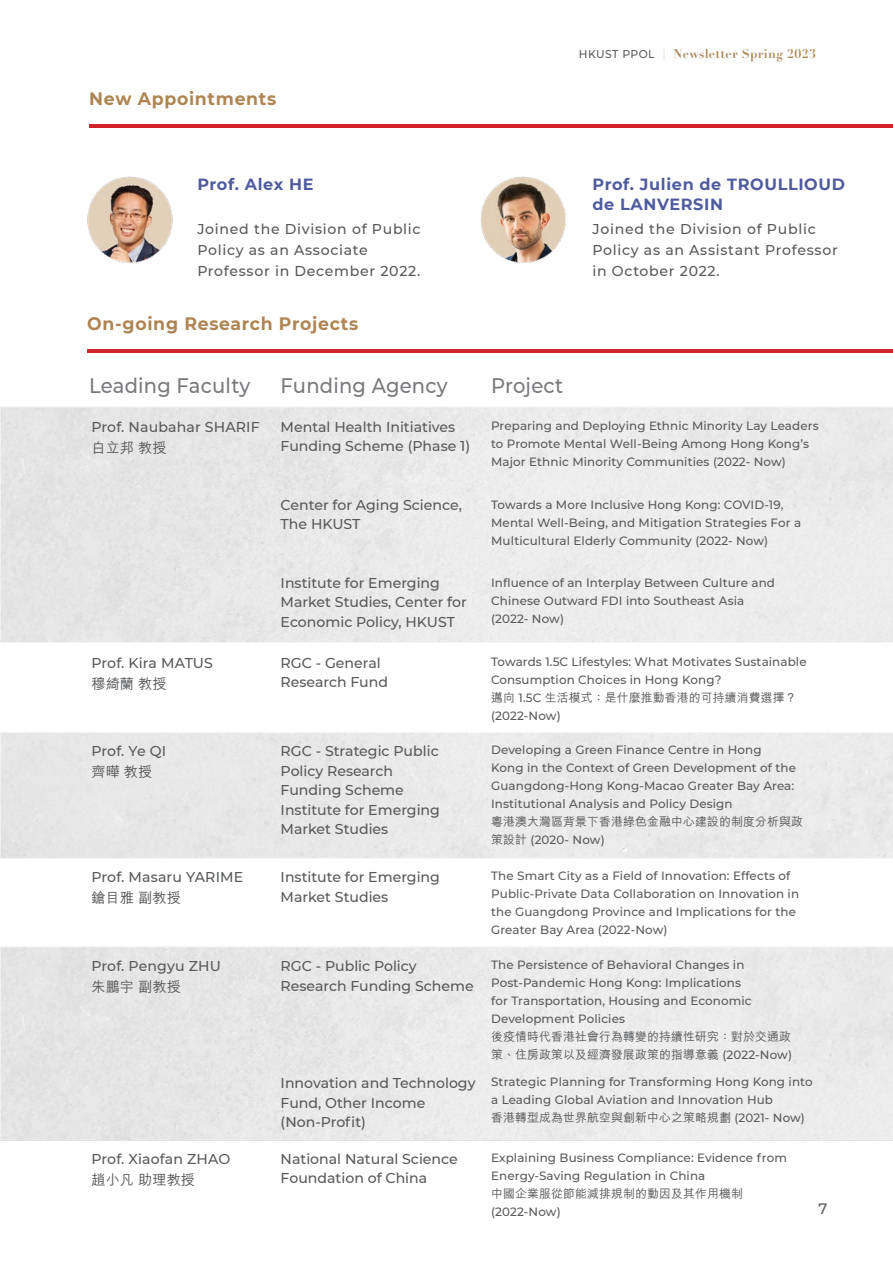
<style>
.page{position:relative;width:893px;height:1263px;background:#fff}
.page>*{position:absolute;margin:0;border:0;box-sizing:border-box;transform-origin:0 0}
.t1{font:500 21px "Montserrat";letter-spacing:.01em;color:#797a7d;scale:.93 1}
.t2{font:700 18px "Montserrat";letter-spacing:.04em;color:#ae8553;scale:.96 1}
.t3{font:700 16.2px/19.5px "Montserrat";letter-spacing:.04em;color:#4f5b9e}
.t4{font:500 15px "Montserrat";color:#58595b}
.t5{font:500 14.25px/19.5px "Montserrat";color:#58595b}
.t6{font:500 14.25px/21px "Montserrat";letter-spacing:.05em;color:#58595b}
.t7{font:500 14.25px "M Hei HK";letter-spacing:.01em;color:#58595b}
.t8{font:700 12.3px "Didot";letter-spacing:.03em;color:#ae8553}
.t9{font:500 12px/18px "Montserrat";letter-spacing:.01em;color:#58595b}
.t10{font:500 12px/18px "M Hei HK";letter-spacing:.01em;color:#58595b}
.t11{font:500 11.25px "Montserrat";letter-spacing:.04em;color:#58595b;scale:.96 1}
.s1{font-size:12px}
.s2{font-family:"Montserrat"}
</style>
<div class="page">
<hr style="left:89px;top:124px;width:804px;height:4px;background:#d2232a">
<img style="left:480px;top:176px;width:86px;height:87px">
<img style="left:0;top:349px;width:893px;height:792px">
<img style="left:87px;top:176px;width:86px;height:87px">
<p class="t2" style="left:89px;top:85px;width:196px">New Appointments</p>
<p class="t3" style="left:197px;top:174px;width:118px">Prof. Alex HE</p>
<p class="t6" style="left:197px;top:218px;width:225px">Joined the Division of Public<br>Policy as an Associate<br>Professor in December 2022.</p>
<p class="t2" style="left:87px;top:311px;width:284px">On-going Research Projects</p>
<p class="t11" style="left:579px;top:46px;width:80px">HKUST PPOL</p>
<p class="t8" style="left:663px;top:46px;width:155px"><span class="s1">|</span> Newsletter Spring 2023</p>
<p class="t3" style="left:592px;top:174px;width:254px">Prof. Julien de TROULLIOUD de LANVERSIN</p>
<p class="t6" style="left:592px;top:218px;width:247px">Joined the Division of Public<br>Policy as an Assistant Professor in October 2022.</p>
<p class="t1" style="left:89px;top:371px;width:175px">Leading Faculty</p>
<p class="t1" style="left:281px;top:371px;width:181px">Funding Agency</p>
<p class="t1" style="left:491px;top:371px;width:79px">Project</p>
<p class="t5" style="left:91px;top:416px;width:170px">Prof. Naubahar SHARIF</p>
<p class="t7" style="left:91px;top:437px;width:77px">白立邦 教授</p>
<p class="t9" style="left:491px;top:416px;width:329px">Preparing and Deploying Ethnic Minority Lay Leaders to Promote Mental Well-Being Among Hong Kong’s<br>Major Ethnic Minority Communities (2022- Now)</p>
<p class="t5" style="left:281px;top:416px;width:191px">Mental Health Initiatives<br>Funding Scheme (Phase 1)</p>
<p class="t5" style="left:281px;top:494px;width:183px">Center for Aging Science,</p>
<p class="t5" style="left:281px;top:514px;width:81px">The HKUST</p>
<p class="t5" style="left:281px;top:572px;width:188px">Institute for Emerging<br>Market Studies, Center for<br>Economic Policy, HKUST</p>
<p class="t9" style="left:491px;top:495px;width:311px">Towards a More Inclusive Hong Kong: COVID-19,<br>Mental Well-Being, and Mitigation Strategies For a<br>Multicultural Elderly Community (2022- Now)</p>
<p class="t9" style="left:491px;top:573px;width:285px">Influence of an Interplay Between Culture and<br>Chinese Outward FDI into Southeast Asia</p>
<p class="t9" style="left:491px;top:609px;width:74px">(2022- Now)</p>
<p class="t5" style="left:91px;top:652px;width:123px">Prof. Kira MATUS</p>
<p class="t7" style="left:91px;top:673px;width:77px">穆綺蘭 教授</p>
<p class="t5" style="left:281px;top:652px;width:109px">RGC - General<br>Research Fund</p>
<p class="t9" style="left:491px;top:652px;width:317px">Towards 1.5C Lifestyles: What Motivates Sustainable<br>Consumption Choices in Hong Kong?</p>
<p class="t10" style="left:491px;top:687px;width:307px">邁向 <span class="s2">1.5C</span> 生活模式：是什麼推動香港的可持續消費選擇？</p>
<p class="t9" style="left:491px;top:706px;width:71px">(2022-Now)</p>
<p class="t5" style="left:91px;top:741px;width:76px">Prof. Ye QI</p>
<p class="t7" style="left:91px;top:761px;width:62px">齊曄 教授</p>
<p class="t5" style="left:91px;top:867px;width:153px">Prof. Masaru YARIME</p>
<p class="t7" style="left:91px;top:887px;width:91px">鎗目雅 副教授</p>
<p class="t5" style="left:281px;top:741px;width:160px">RGC - Strategic Public<br>Policy Research<br>Funding Scheme</p>
<p class="t5" style="left:281px;top:799px;width:161px">Institute for Emerging<br>Market Studies</p>
<p class="t5" style="left:281px;top:867px;width:161px">Institute for Emerging<br>Market Studies</p>
<p class="t9" style="left:491px;top:740px;width:306px">Developing a Green Finance Centre in Hong Kong in the Context of Green Development of the Guangdong-Hong Kong-Macao Greater Bay Area:<br>Institutional Analysis and Policy Design</p>
<p class="t10" style="left:491px;top:812px;width:313px">粵港澳大灣區背景下香港綠色金融中心建設的制度分析與政策設計 <span class="s2">(2020- Now)</span></p>
<p class="t9" style="left:491px;top:866px;width:309px">The Smart City as a Field of Innovation: Effects of Public-Private Data Collaboration on Innovation in the Guangdong Province and Implications for the Greater Bay Area (2022-Now)</p>
<p class="t5" style="left:91px;top:956px;width:131px">Prof. Pengyu ZHU</p>
<p class="t7" style="left:91px;top:976px;width:91px">朱鵬宇 副教授</p>
<p class="t5" style="left:281px;top:956px;width:195px">RGC - Public Policy<br>Research Funding Scheme</p>
<p class="t5" style="left:281px;top:1073px;width:196px">Innovation and Technology<br>Fund, Other Income</p>
<p class="t5" style="left:281px;top:1112px;width:87px">(Non-Profit)</p>
<p class="t9" style="left:491px;top:955px;width:262px">The Persistence of Behavioral Changes in Post-Pandemic Hong Kong: Implications for Transportation, Housing and Economic Development Policies</p>
<p class="t10" style="left:491px;top:1027px;width:302px">後疫情時代香港社會⾏為轉變的持續性研究：對於交通政策、住房政策以及經濟發展政策的指導意義 <span class="s2">(2022-Now)</span></p>
<p class="t9" style="left:491px;top:1072px;width:323px">Strategic Planning for Transforming Hong Kong into a Leading Global Aviation and Innovation Hub</p>
<p class="t10" style="left:491px;top:1107px;width:315px">香港轉型成為世界航空與創新中心之策略規劃 <span class="s2">(2021- Now)</span></p>
<p class="t5" style="left:91px;top:1148px;width:140px">Prof. Xiaofan ZHAO</p>
<p class="t7" style="left:91px;top:1169px;width:105px">趙小凡 助理教授</p>
<p class="t5" style="left:281px;top:1148px;width:179px">National Natural Science<br>Foundation of China</p>
<p class="t9" style="left:491px;top:1148px;width:297px">Explaining Business Compliance: Evidence from<br>Energy-Saving Regulation in China</p>
<p class="t10" style="left:491px;top:1183px;width:253px">中國企業服從節能減排規制的動因及其作用機制</p>
<p class="t9" style="left:491px;top:1202px;width:71px">(2022-Now)</p>
<p class="t4" style="left:819px;top:1198px;width:10px">7</p>
</div>
